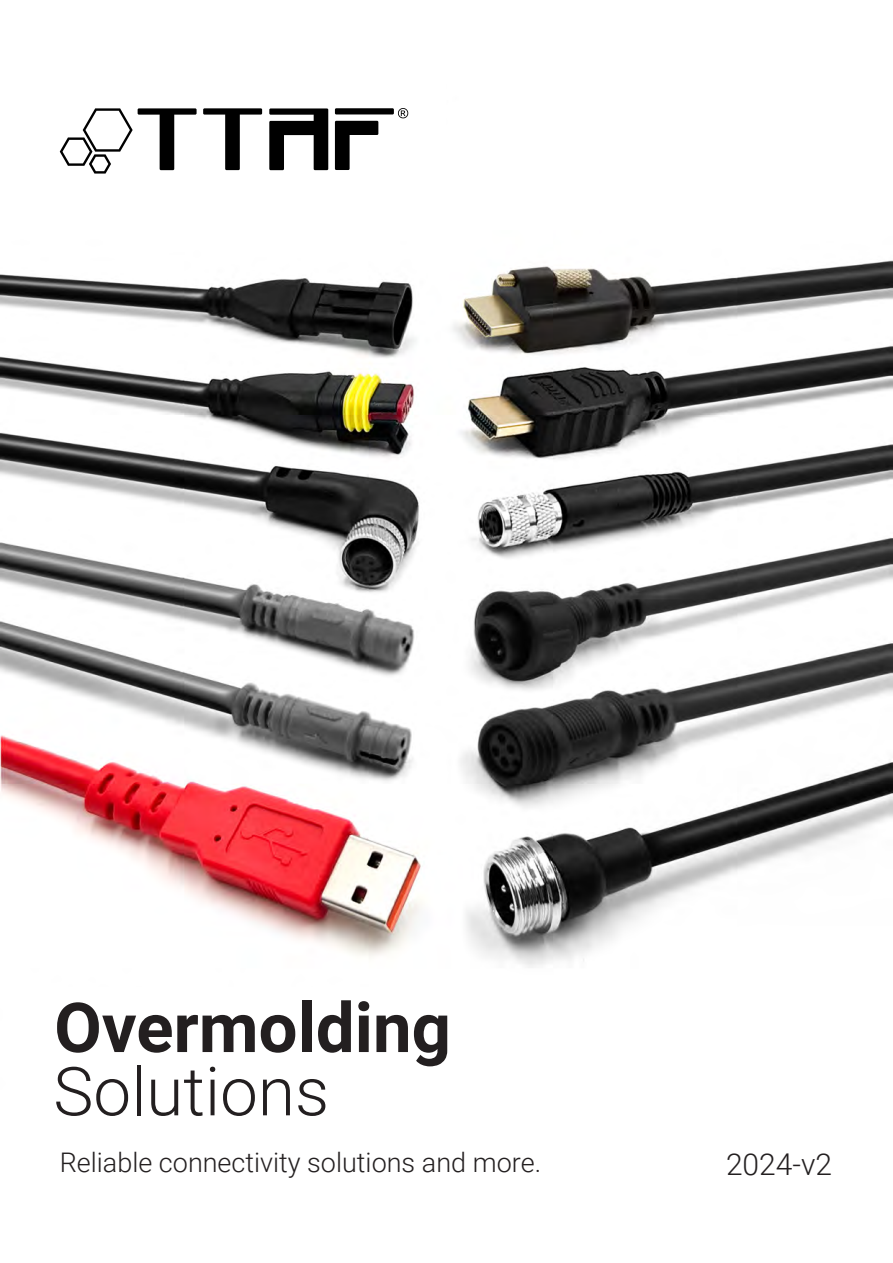
<style>
.page{position:relative;width:893px;height:1263px;background:#fff}
.page>*{position:absolute;margin:0;border:0;box-sizing:border-box;transform-origin:0 0}
.t1{font:700 69px "Roboto";color:#231f20}
.t2{font:300 67.5px "Roboto";color:#231f20}
.t3{font:300 30px "Roboto";color:#231f20}
.t4{font:300 27px "Roboto";color:#231f20}
</style>
<div class="page">
<img style="left:0;top:260px;width:893px;height:708px">
<svg style="left:398px;top:108px;width:10px;height:10px"></svg>
<svg style="left:60px;top:108px;width:137px;height:66px"></svg>
<svg style="left:203px;top:108px;width:59px;height:62px"></svg>
<div style="left:335px;top:108px;width:59px;height:6px;background:#000"></div>
<svg style="left:335px;top:121px;width:43px;height:49px"></svg>
<svg style="left:269px;top:108px;width:59px;height:62px"></svg>
<p class="t1" style="left:54px;top:979px;width:398px">Overmolding</p>
<p class="t2" style="left:53px;top:1044px;width:277px">Solutions</p>
<p class="t4" style="left:60px;top:1144px;width:483px">Reliable connectivity solutions and more.</p>
<p class="t3" style="left:726px;top:1143px;width:108px">2024-v2</p>
</div>
